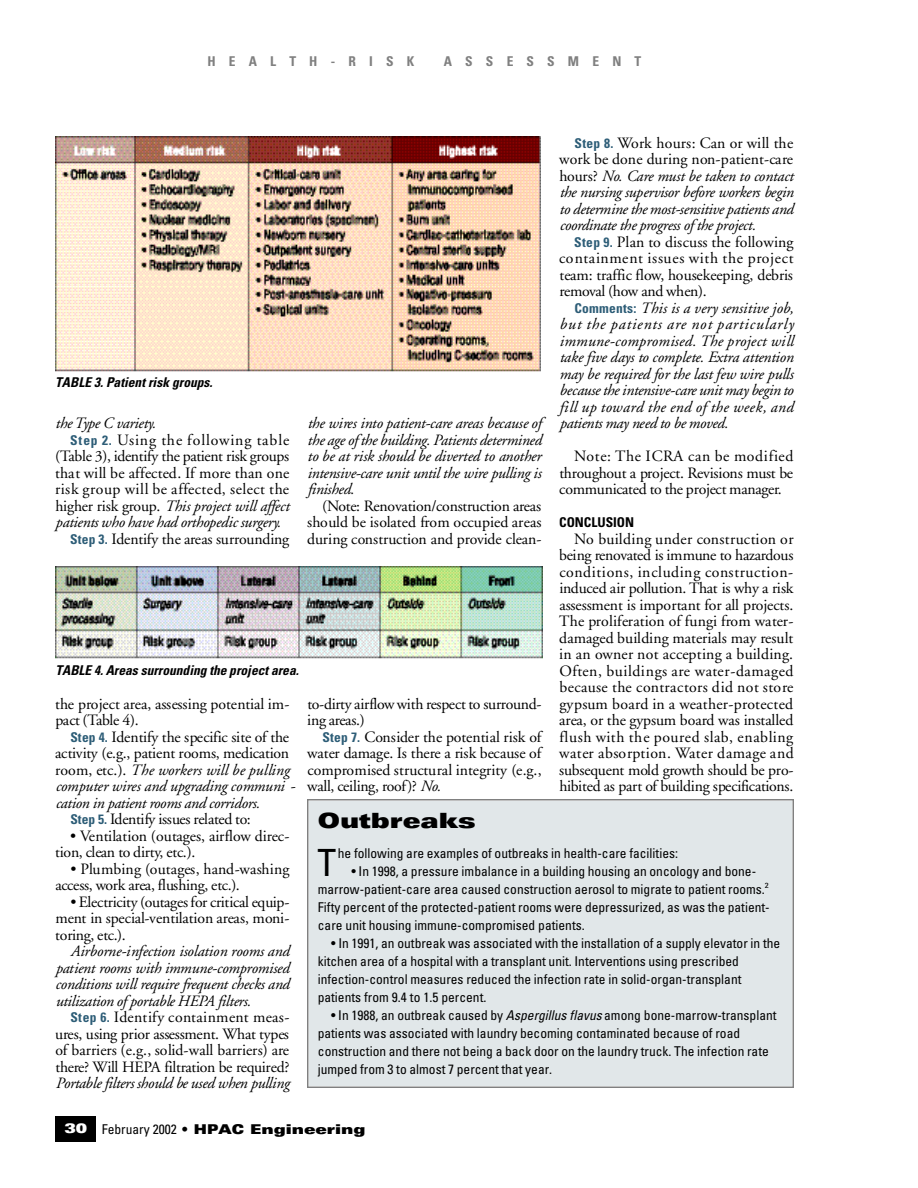
<style>
.page{position:relative;width:918px;height:1188px;background:#fff}
.page>*{position:absolute;margin:0;border:0;box-sizing:border-box;transform-origin:0 0}
.t1{font:condensed 37.5px "Univers";color:#000}
.t2{font:900 expanded 21px "Univers";color:#000}
.t3{font:15.75px/16.5px "Adobe Garamond";color:#000;text-align:justify}
.t4{font:italic 15.75px/16.5px "Adobe Garamond";letter-spacing:-.025em;color:#000;text-align:justify}
.t5{font:15.75px/16.5px "Adobe Garamond";letter-spacing:-.025em;color:#000}
.t6{font:italic 15.75px "Adobe Garamond";color:#000}
.t7{font:15.75px "Adobe Garamond";letter-spacing:.025em;color:#000}
.t8{font:15.75px "Adobe Garamond";letter-spacing:.05em;color:#000}
.t9{font:condensed 13.5px/18px "Univers";color:#000}
.t10{font:italic 700 condensed 13.5px "Univers";color:#000}
.t11{font:900 expanded 13.5px "Univers";color:#000}
.t12{font:700 condensed 13.5px "Univers";color:#808080}
.t13{font:700 condensed 13.5px "Univers";color:#000}
.s1{font-family:"Univers";font-weight:700;font-style:normal;font-stretch:condensed;font-size:13.5px;color:#2d5d77}
.s2{font-style:normal}
.s3{font-family:"Univers";font-weight:700;font-stretch:condensed;font-size:13.5px;color:#2d5d77}
.s4{font-style:italic}
.s5{color:#fff}
.s6{font-weight:400;font-stretch:condensed}
</style>
<div class="page">
<div style="left:55px;top:1116px;width:41px;height:26px;background:#000"></div>
<img style="left:55px;top:137px;width:486px;height:150px">
<img style="left:55px;top:287px;width:486px;height:84px">
<img style="left:56px;top:566px;width:487px;height:92px">
<div style="left:307px;top:800px;width:486px;height:288px;background:#e1e7e9"></div>
<p class="t12" style="left:207px;top:56px;width:208px">H E A L T H - R I S K</p>
<p class="t12" style="left:444px;top:56px;width:199px">A S S E S S M E N T</p>
<p class="t4" style="left:559px;top:136px;width:236px;text-indent:15px"><span class="s1">Step 8.</span> <span class="s2">Wo rk hours: Can or will the w o rk be done during non-patient-care hours?</span> No. Ca re must be taken to contact the nursing supervisor before workers begin to determine the most-sensitive patients and c o o rdinate the pro g ress of the pro j e c t .</p>
<p class="t3" style="left:559px;top:235px;width:236px;text-indent:15px"><span class="s3">Step 9.</span> Plan to discuss the follow i n g containment issues with the pro j e c t team: traffic flow, housekeeping, debris re m oval (how and when).</p>
<p class="t4" style="left:559px;top:301px;width:236px;text-indent:15px"><span class="s1">C o m m e n t s :</span> This is a ve ry sensitive job, but the patients are not part i c u l a rly i m m u n e - c o m p romised. The project will take five days to complete. Ex t ra attention may be re q u i red for the last few wire pulls because the intensive - c a re unit may begin to fill up tow a rd the end of the week, and patients may need to be move d .</p>
<p class="t3" style="left:559px;top:449px;width:236px;text-indent:15px">Note: The ICRA can be modified t h roughout a project. Revisions must be communicated to the project manager.</p>
<p class="t13" style="left:559px;top:518px;width:77px">CONCLUSION</p>
<p class="t3" style="left:559px;top:532px;width:236px;text-indent:15px">No building under construction or being re n ovated is immune to hazard o u s conditions, including constru c t i o n - induced air pollution. That is why a risk assessment is important for all pro j e c t s .<br>The proliferation of fungi from water&shy;damaged building materials may result in an owner not accepting a building.<br>Often, buildings are water-damaged because the contractors did not store gypsum board in a we a t h e r - p ro t e c t e d a rea, or the gypsum board was installed flush with the poured slab, enabling water absorption. Water damage and subsequent mold growth should be pro&shy;hibited as part of building specifications.</p>
<p class="t10" style="left:55px;top:378px;width:159px">TABLE 3. Patient risk groups.</p>
<p class="t4" style="left:307px;top:416px;width:236px">the wires into patient-care areas because of the age of the building. Patients determ i n e d to be at risk should be dive rted to another i n t e n s i ve - c a re unit until the wire pulling is f i n i s h e d .</p>
<p class="t3" style="left:307px;top:499px;width:236px;text-indent:15px">( Note: Re n ova t i o n / c o n s t ruction are a s should be isolated from occupied are a s during construction and provide clean-</p>
<p class="t4" style="left:55px;top:416px;width:102px">the Type C va r i e t y.</p>
<p class="t8" style="left:70px;top:433px;width:221px"><span class="s3">Step 2.</span> Using the following table</p>
<p class="t5" style="left:55px;top:449px;width:236px">(Table 3), identify the patient risk gro u p s</p>
<p class="t3" style="left:55px;top:466px;width:236px">that will be affected. If more than one</p>
<p class="t7" style="left:55px;top:483px;width:235px">risk group will be affected, select the</p>
<p class="t4" style="left:55px;top:499px;width:235px"><span class="s2">higher risk gro u p.</span> This project will affect</p>
<p class="t4" style="left:55px;top:515px;width:227px">patients who have had orthopedic surgery.</p>
<p class="t5" style="left:70px;top:532px;width:221px"><span class="s3">Step 3.</span> Identify the areas surro u n d i n g</p>
<p class="t10" style="left:55px;top:665px;width:245px">TABLE 4. Areas surrounding the project area.</p>
<p class="t3" style="left:55px;top:697px;width:236px">the project area, assessing potential im&shy;pact (Table 4).</p>
<p class="t5" style="left:70px;top:730px;width:220px"><span class="s3">Step 4.</span> Identify the specific site of the</p>
<p class="t5" style="left:55px;top:746px;width:235px">activity (e.g., patient rooms, medication</p>
<p class="t6" style="left:55px;top:763px;width:236px"><span class="s2">room, etc.).</span> The workers will be pulling</p>
<p class="t6" style="left:55px;top:780px;width:241px">computer wires and upgrading communi -</p>
<p class="t4" style="left:55px;top:796px;width:206px">cation in patient rooms and corridors.</p>
<p class="t5" style="left:70px;top:812px;width:182px"><span class="s3">Step 5.</span> Identify issues related to:</p>
<p class="t3" style="left:55px;top:829px;width:236px;text-indent:15px">• Ventilation (outages, airf l ow dire c&shy;tion, clean to dirt y, etc.).</p>
<p class="t3" style="left:55px;top:862px;width:236px;text-indent:15px">• Plumbing (outages, hand-washing access, work area, flushing, etc.).</p>
<p class="t3" style="left:55px;top:895px;width:236px;text-indent:15px">• Electricity (outages for critical equip&shy;ment in special-ventilation areas, moni&shy;toring, etc.).</p>
<p class="t4" style="left:55px;top:944px;width:236px;text-indent:15px">A i r b o rne-infection isolation rooms and patient rooms with immune-compro m i s e d conditions will re q u i re frequent checks and utilization of portable HEPA filters.</p>
<p class="t3" style="left:55px;top:1010px;width:236px;text-indent:15px"><span class="s3">Step 6.</span> Identify containment meas&shy;u res, using prior assessment. What types of barriers (e.g., solid-wall barriers) are t h e re? Will HEPA filtration be re q u i re d ?</p>
<p class="t4" style="left:55px;top:1076px;width:235px">Po rtable filters should be used when pulling</p>
<p class="t5" style="left:307px;top:697px;width:236px">t o - d i rty airf l ow with respect to surro u n d&shy;ing are a s . )</p>
<p class="t3" style="left:307px;top:730px;width:236px;text-indent:15px"><span class="s3">Step 7.</span> Consider the potential risk of water damage. Is there a risk because of c o m p romised structural integrity (e.g., wall, ceiling, ro o f)? <span class="s4">No.</span></p>
<h2 class="t2" style="left:318px;top:813px;width:160px">Outbreaks</h2>
<p class="t9" style="left:338px;top:846px;width:342px">he following are examples of outbreaks in health-care facilities:</p>
<p class="t9" style="left:318px;top:864px;width:454px;text-indent:34px">• In 1998, a pressure imbalance in a building housing an oncology and bone&shy;marrow-patient-care area caused construction aerosol to migrate to patient rooms.<sup>2<br></sup>Fifty percent of the protected-patient rooms were depressurized, as was the patient&shy;care unit housing immune-compromised patients.</p>
<p class="t9" style="left:318px;top:936px;width:464px;text-indent:13px">• In 1991, an outbreak was associated with the installation of a supply elevator in the kitchen area of a hospital with a transplant unit. Interventions using prescribed infection-control measures reduced the infection rate in solid-organ-transplant patients from 9.4 to 1.5 percent.</p>
<p class="t9" style="left:318px;top:1008px;width:460px;text-indent:13px">• In 1988, an outbreak caused by <span class="s4">Aspergillus flavus</span> among bone-marrow-transplant patients was associated with laundry becoming contaminated because of road construction and there not being a back door on the laundry truck. The infection rate jumped from 3 to almost 7 percent that year.</p>
<h1 class="t1" style="left:317px;top:849px;width:20px">T</h1>
<p class="t11" style="left:64px;top:1124px;width:302px"><span class="s5">30</span> <span class="s6">February 2002</span> • HPAC Engineering</p>
</div>
